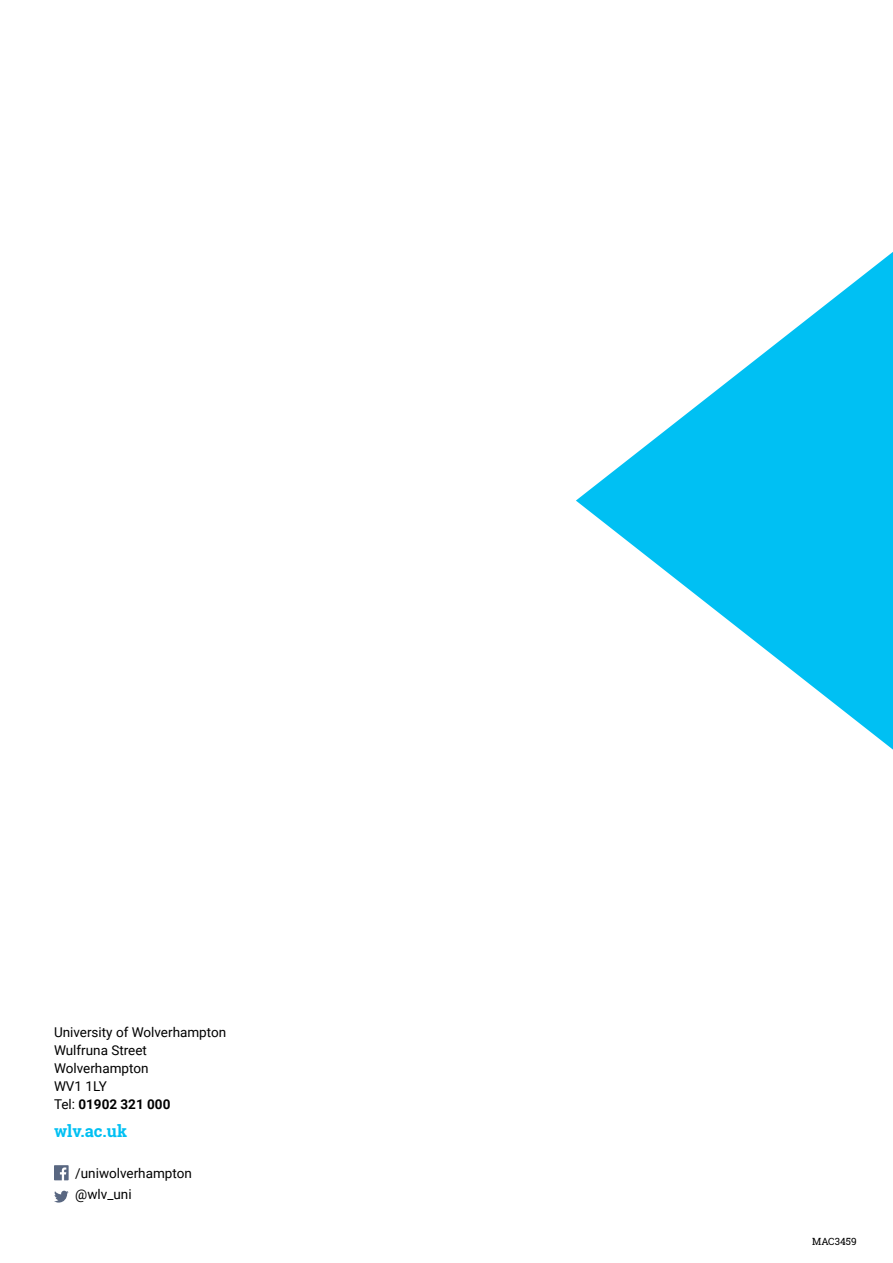
<style>
.page{position:relative;width:893px;height:1263px;background:#fff}
.page>*{position:absolute;margin:0;border:0;box-sizing:border-box;transform-origin:0 0}
.t1{font:700 16.5px "Roboto Slab";color:#00c0f3}
.t2{font:13.5px/18px "Roboto";color:#000}
.t3{font:9.9px "Roboto Slab";color:#000}
.s1{font-weight:700}
</style>
<div class="page">
<svg style="left:54px;top:1165px;width:15px;height:15px"></svg>
<svg style="left:54px;top:1191px;width:15px;height:11px"></svg>
<svg style="left:576px;top:252px;width:317px;height:498px"></svg>
<p class="t2" style="left:54px;top:1023px;width:174px">University of Wolverhampton<br>Wulfruna Street<br>Wolverhampton<br>WV1 1LY<br>Tel: <span class="s1">01902 321 000</span></p>
<p class="t1" style="left:54px;top:1120px;width:75px">wlv.ac.uk</p>
<p class="t2" style="left:75px;top:1162px;width:118px;line-height:21px">/uniwolverhampton @wlv_uni</p>
<p class="t3" style="left:812px;top:1235px;width:46px">MAC3459</p>
</div>
